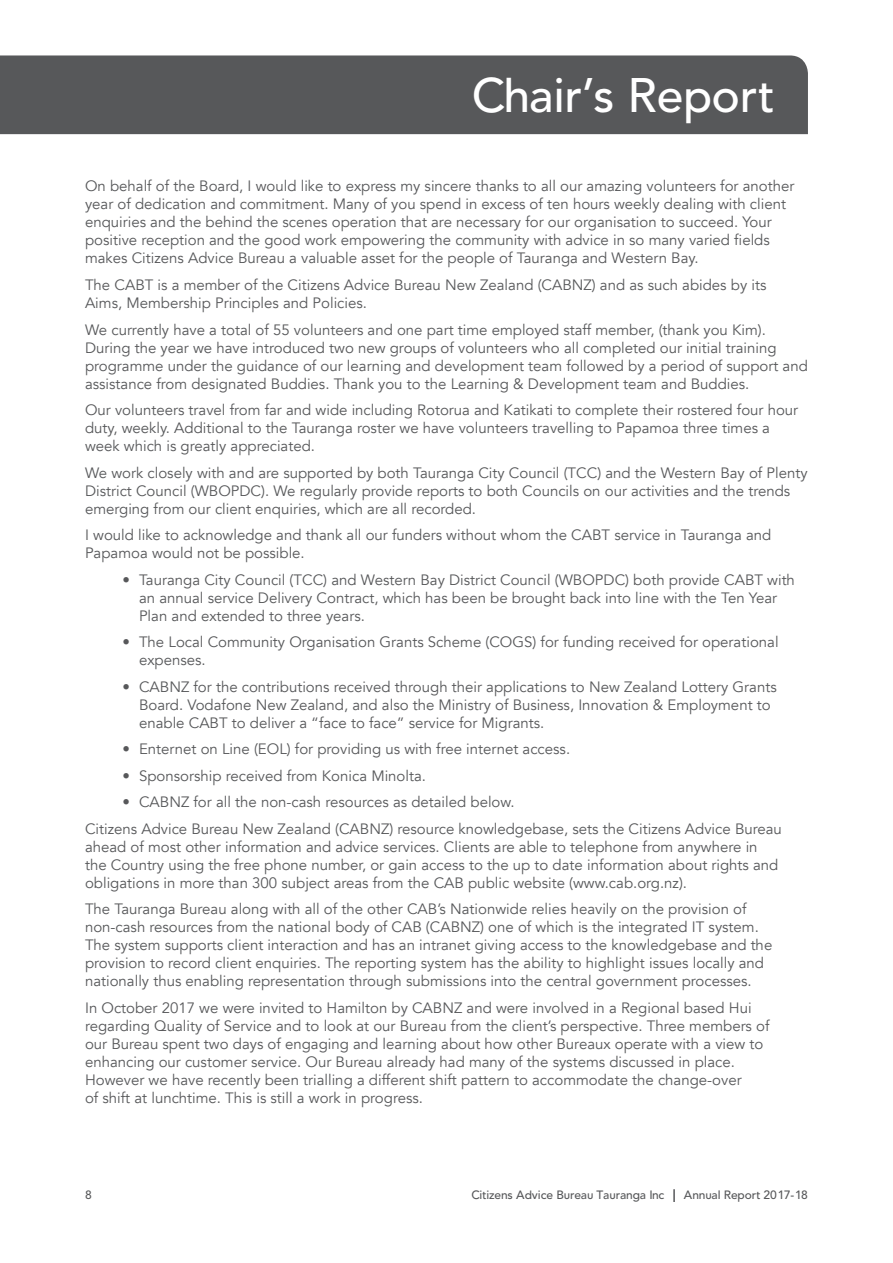
<style>
.page{position:relative;width:893px;height:1263px;background:#fff}
.page>*{position:absolute;margin:0;border:0;box-sizing:border-box;transform-origin:0 0}
.t1{font:500 48px "CAB Brizo";color:#fff}
.t2{font:15px/18px "Avenir";color:#57585a}
.t3{font:500 12px "CAB Brizo";color:#57585a}
</style>
<div class="page">
<svg style="left:673px;top:1189px;width:2px;height:13px"></svg>
<div style="left:0;top:55px;width:808px;height:79px;background:#57585a"></div>
<h1 class="t1" style="left:472px;top:68px;width:304px">Chair’s Report</h1>
<p class="t2" style="left:85px;top:178px;width:711px">On behalf of the Board, I would like to express my sincere thanks to all our amazing volunteers for another year of dedication and commitment. Many of you spend in excess of ten hours weekly dealing with client enquiries and the behind the scenes operation that are necessary for our organisation to succeed. Your positive reception and the good work empowering the community with advice in so many varied fields makes Citizens Advice Bureau a valuable asset for the people of Tauranga and Western Bay.</p>
<p class="t2" style="left:85px;top:276px;width:683px">The CABT is a member of the Citizens Advice Bureau New Zealand (CABNZ) and as such abides by its<br>Aims, Membership Principles and Policies.</p>
<p class="t2" style="left:85px;top:321px;width:724px">We currently have a total of 55 volunteers and one part time employed staff member, (thank you Kim).<br>During the year we have introduced two new groups of volunteers who all completed our initial training programme under the guidance of our learning and development team followed by a period of support and assistance from designated Buddies. Thank you to the Learning &amp; Development team and Buddies.</p>
<p class="t2" style="left:85px;top:401px;width:715px">Our volunteers travel from far and wide including Rotorua and Katikati to complete their rostered four hour duty, weekly. Additional to the Tauranga roster we have volunteers travelling to Papamoa three times a week which is greatly appreciated.</p>
<p class="t2" style="left:85px;top:464px;width:724px">We work closely with and are supported by both Tauranga City Council (TCC) and the Western Bay of Plenty<br>District Council (WBOPDC). We regularly provide reports to both Councils on our activities and the trends emerging from our client enquiries, which are all recorded.</p>
<p class="t2" style="left:85px;top:526px;width:688px">I would like to acknowledge and thank all our funders without whom the CABT service in Tauranga and<br>Papamoa would not be possible.</p>
<p class="t2" style="left:139px;top:571px;width:657px;text-indent:-16px">• Tauranga City Council (TCC) and Western Bay District Council (WBOPDC) both provide CABT with an annual service Delivery Contract, which has been be brought back into line with the Ten Year<br>Plan and extended to three years.</p>
<p class="t2" style="left:139px;top:633px;width:641px;text-indent:-17px">• The Local Community Organisation Grants Scheme (COGS) for funding received for operational expenses.</p>
<p class="t2" style="left:139px;top:678px;width:639px;text-indent:-16px">• CABNZ for the contributions received through their applications to New Zealand Lottery Grants<br>Board. Vodafone New Zealand, and also the Ministry of Business, Innovation &amp; Employment to enable CABT to deliver a “face to face” service for Migrants.</p>
<p class="t2" style="left:123px;top:740px;width:449px">• Enternet on Line (EOL) for providing us with free internet access.</p>
<p class="t2" style="left:123px;top:767px;width:305px">• Sponsorship received from Konica Minolta.</p>
<p class="t2" style="left:85px;top:789px;width:698px;line-height:26.5px;text-indent:38px">• CABNZ for all the non-cash resources as detailed below.<br>Citizens Advice Bureau New Zealand (CABNZ) resource knowledgebase, sets the Citizens Advice Bureau</p>
<p class="t2" style="left:85px;top:838px;width:695px">ahead of most other information and advice services. Clients are able to telephone from anywhere in the Country using the free phone number, or gain access to the up to date information about rights and obligations in more than 300 subject areas from the CAB public website (www.cab.org.nz).</p>
<p class="t2" style="left:85px;top:900px;width:689px">The Tauranga Bureau along with all of the other CAB’s Nationwide relies heavily on the provision of non-cash resources from the national body of CAB (CABNZ) one of which is the integrated IT system.<br>The system supports client interaction and has an intranet giving access to the knowledgebase and the provision to record client enquiries. The reporting system has the ability to highlight issues locally and nationally thus enabling representation through submissions into the central government processes.</p>
<p class="t2" style="left:85px;top:999px;width:686px">In October 2017 we were invited to Hamilton by CABNZ and were involved in a Regional based Hui regarding Quality of Service and to look at our Bureau from the client’s perspective. Three members of our Bureau spent two days of engaging and learning about how other Bureaux operate with a view to enhancing our customer service. Our Bureau already had many of the systems discussed in place.<br>However we have recently been trialling a different shift pattern to accommodate the change-over<br>of shift at lunchtime. This is still a work in progress.</p>
<p class="t3" style="left:85px;top:1188px;width:8px">8</p>
<p class="t3" style="left:472px;top:1188px;width:194px">Citizens Advice Bureau Tauranga Inc</p>
<p class="t3" style="left:684px;top:1188px;width:126px">Annual Report 2017-18</p>
</div>
